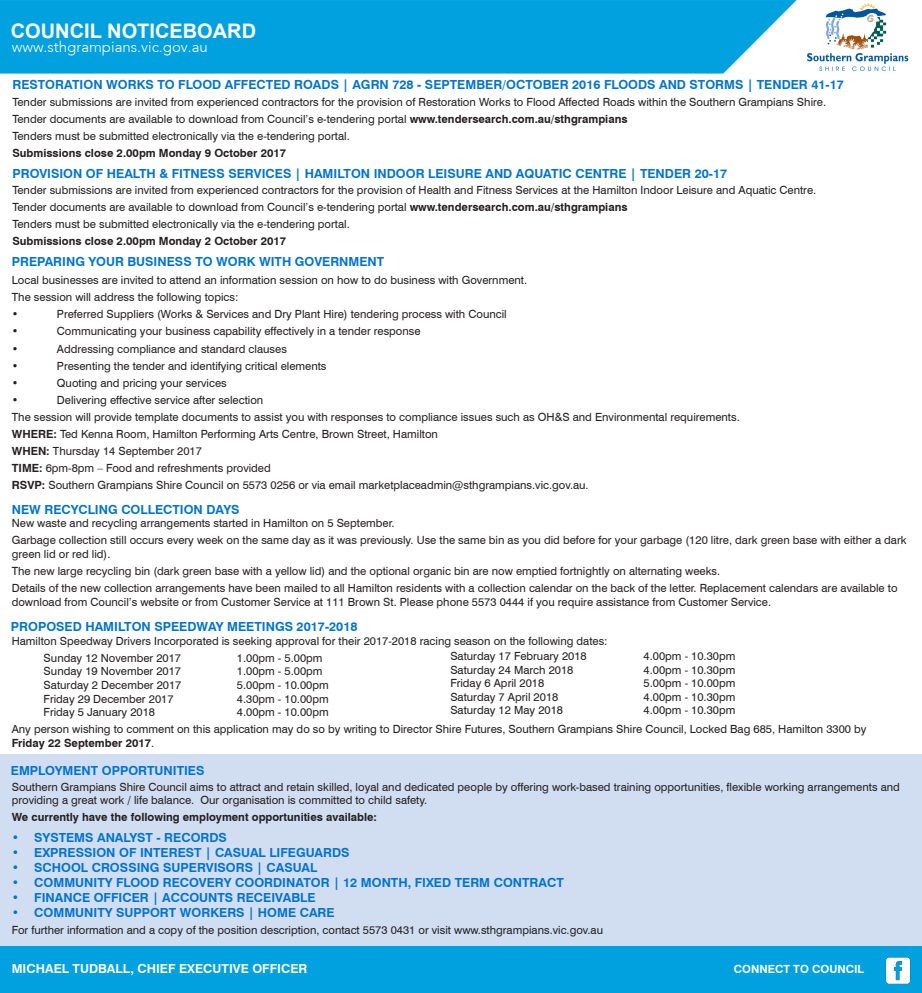
<style>
.page{position:relative;width:922px;height:993px;background:#fff}
.page>*{position:absolute;margin:0;border:0;box-sizing:border-box;transform-origin:0 0}
.t1{font:700 20px "Arial";color:#fff}
.t2{font:300 15px "Avenir";color:#fff}
.t3{font:700 12.5px "Swiss 721 BT";color:#0073cf}
.t4{font:700 12.5px "Swiss 721 BT";color:#fff}
.t5{font:11.25px/13.5px "Swiss 721 BT";color:#231f20}
.t6{font:700 11.25px "Swiss 721 BT";color:#231f20}
.t7{font:700 11.25px "Swiss 721 BT";color:#fff}
.s1{font-weight:700}
</style>
<div class="page">
<div style="left:0;top:945px;width:921px;height:47px;background:#00a1de"></div>
<img style="left:807px;top:3px;width:102px;height:68px">
<div style="left:0;top:0;width:796px;height:74px;background:#00a1de"></div>
<img style="left:885px;top:957px;width:26px;height:27px">
<div style="left:0;top:753px;width:921px;height:192px;background:#d1def1"></div>
<p class="t1" style="left:11px;top:17px;width:247px">COUNCIL NOTICEBOARD</p>
<p class="t2" style="left:12px;top:38px;width:197px">www.sthgrampians.vic.gov.au</p>
<p class="t3" style="left:12px;top:77px;width:832px">RESTORATION WORKS TO FLOOD AFFECTED ROADS | AGRN 728 - SEPTEMBER/OCTOBER 2016 FLOODS AND STORMS | TENDER 41-17</p>
<p class="t5" style="left:12px;top:95px;width:815px">Tender submissions are invited from experienced contractors for the provision of Restoration Works to Flood Affected Roads within the Southern Grampians Shire.</p>
<p class="t5" style="left:12px;top:112px;width:616px">Tender documents are available to download from Council’s e-tendering portal <span class="s1">www.tendersearch.com.au/sthgrampians</span></p>
<p class="t5" style="left:12px;top:129px;width:339px">Tenders must be submitted electronically via the e-tendering portal.</p>
<p class="t6" style="left:12px;top:146px;width:275px">Submissions close 2.00pm Monday 9 October 2017</p>
<p class="t3" style="left:12px;top:166px;width:716px">PROVISION OF HEALTH &amp; FITNESS SERVICES | HAMILTON INDOOR LEISURE AND AQUATIC CENTRE | TENDER 20-17</p>
<p class="t5" style="left:12px;top:183px;width:805px">Tender submissions are invited from experienced contractors for the provision of Health and Fitness Services at the Hamilton Indoor Leisure and Aquatic Centre.</p>
<p class="t5" style="left:12px;top:200px;width:616px">Tender documents are available to download from Council’s e-tendering portal <span class="s1">www.tendersearch.com.au/sthgrampians</span></p>
<p class="t5" style="left:12px;top:217px;width:339px">Tenders must be submitted electronically via the e-tendering portal.</p>
<p class="t6" style="left:12px;top:234px;width:275px">Submissions close 2.00pm Monday 2 October 2017</p>
<p class="t3" style="left:12px;top:254px;width:374px">PREPARING YOUR BUSINESS TO WORK WITH GOVERNMENT</p>
<p class="t5" style="left:12px;top:273px;width:516px">Local businesses are invited to attend an information session on how to do business with Government.</p>
<p class="t5" style="left:12px;top:290px;width:228px">The session will address the following topics:</p>
<p class="t5" style="left:12px;top:307px;width:8px">•</p>
<p class="t5" style="left:57px;top:307px;width:451px">Preferred Suppliers (Works &amp; Services and Dry Plant Hire) tendering process with Council</p>
<p class="t5" style="left:12px;top:324px;width:8px">•</p>
<p class="t5" style="left:57px;top:324px;width:365px">Communicating your business capability effectively in a tender response</p>
<p class="t5" style="left:12px;top:341px;width:8px">•</p>
<p class="t5" style="left:57px;top:341px;width:231px">Addressing compliance and standard clauses</p>
<p class="t5" style="left:12px;top:358px;width:8px">•</p>
<p class="t5" style="left:57px;top:358px;width:271px">Presenting the tender and identifying critical elements</p>
<p class="t5" style="left:12px;top:375px;width:8px">•</p>
<p class="t5" style="left:57px;top:375px;width:171px">Quoting and pricing your services</p>
<p class="t5" style="left:12px;top:392px;width:8px">•</p>
<p class="t5" style="left:57px;top:392px;width:208px">Delivering effective service after selection</p>
<p class="t5" style="left:12px;top:410px;width:729px">The session will provide template documents to assist you with responses to compliance issues such as OH&amp;S and Environmental requirements.</p>
<p class="t5" style="left:12px;top:427px;width:427px"><span class="s1">WHERE:</span> Ted Kenna Room, Hamilton Performing Arts Centre, Brown Street, Hamilton</p>
<p class="t5" style="left:12px;top:444px;width:191px"><span class="s1">WHEN:</span> Thursday 14 September 2017</p>
<p class="t5" style="left:12px;top:461px;width:260px"><span class="s1">TIME:</span> 6pm-8pm – Food and refreshments provided</p>
<p class="t5" style="left:12px;top:478px;width:578px"><span class="s1">RSVP:</span> Southern Grampians Shire Council on 5573 0256 or via email marketplaceadmin@sthgrampians.vic.gov.au.</p>
<p class="t3" style="left:12px;top:501px;width:229px">NEW RECYCLING COLLECTION DAYS</p>
<p class="t5" style="left:12px;top:516px;width:384px">New waste and recycling arrangements started in Hamilton on 5 September.</p>
<p class="t5" style="left:12px;top:533px;width:896px">Garbage collection still occurs every week on the same day as it was previously. Use the same bin as you did before for your garbage (120 litre, dark green base with either a dark green lid or red lid).</p>
<p class="t5" style="left:12px;top:564px;width:709px">The new large recycling bin (dark green base with a yellow lid) and the optional organic bin are now emptied fortnightly on alternating weeks.</p>
<p class="t5" style="left:12px;top:581px;width:887px">Details of the new collection arrangements have been mailed to all Hamilton residents with a collection calendar on the back of the letter. Replacement calendars are available to download from Council’s website or from Customer Service at 111 Brown St. Please phone 5573 0444 if you require assistance from Customer Service.</p>
<p class="t3" style="left:11px;top:618px;width:348px">PROPOSED HAMILTON SPEEDWAY MEETINGS 2017-2018</p>
<p class="t5" style="left:12px;top:634px;width:597px">Hamilton Speedway Drivers Incorporated is seeking approval for their 2017-2018 racing season on the following dates:</p>
<p class="t5" style="left:44px;top:651px;width:139px">Sunday 12 November 2017</p>
<p class="t5" style="left:237px;top:651px;width:87px">1.00pm - 5.00pm</p>
<p class="t5" style="left:44px;top:664px;width:139px">Sunday 19 November 2017</p>
<p class="t5" style="left:237px;top:664px;width:87px">1.00pm - 5.00pm</p>
<p class="t5" style="left:44px;top:678px;width:139px">Saturday 2 December 2017</p>
<p class="t5" style="left:237px;top:678px;width:93px">5.00pm - 10.00pm</p>
<p class="t5" style="left:44px;top:691px;width:131px">Friday 29 December 2017</p>
<p class="t5" style="left:237px;top:691px;width:93px">4.30pm - 10.00pm</p>
<p class="t5" style="left:44px;top:705px;width:113px">Friday 5 January 2018</p>
<p class="t5" style="left:237px;top:705px;width:93px">4.00pm - 10.00pm</p>
<p class="t5" style="left:12px;top:722px;width:856px">Any person wishing to comment on this application may do so by writing to Director Shire Futures, Southern Grampians Shire Council, Locked Bag 685, Hamilton 3300 by<br><span class="s1">Friday 22 September 2017</span>.</p>
<p class="t5" style="left:450px;top:649px;width:138px">Saturday 17 February 2018</p>
<p class="t5" style="left:643px;top:649px;width:93px">4.00pm - 10.30pm</p>
<p class="t5" style="left:450px;top:662px;width:124px">Saturday 24 March 2018</p>
<p class="t5" style="left:643px;top:662px;width:93px">4.00pm - 10.30pm</p>
<p class="t5" style="left:450px;top:676px;width:95px">Friday 6 April 2018</p>
<p class="t5" style="left:643px;top:676px;width:93px">5.00pm - 10.00pm</p>
<p class="t5" style="left:450px;top:689px;width:109px">Saturday 7 April 2018</p>
<p class="t5" style="left:643px;top:689px;width:93px">4.00pm - 10.30pm</p>
<p class="t5" style="left:450px;top:703px;width:114px">Saturday 12 May 2018</p>
<p class="t5" style="left:643px;top:703px;width:93px">4.00pm - 10.30pm</p>
<p class="t3" style="left:11px;top:762px;width:195px">EMPLOYMENT OPPORTUNITIES</p>
<p class="t5" style="left:12px;top:779px;width:889px">Southern Grampians Shire Council aims to attract and retain skilled, loyal and dedicated people by offering work-based training opportunities, flexible working arrangements and providing a great work / life balance. Our organisation is committed to child safety.</p>
<p class="t6" style="left:12px;top:810px;width:367px">We currently have the following employment opportunities available:</p>
<p class="t3" style="left:12px;top:829px;width:217px">• SYSTEMS ANALYST - RECORDS</p>
<p class="t3" style="left:12px;top:844px;width:339px">• EXPRESSION OF INTEREST | CASUAL LIFEGUARDS</p>
<p class="t3" style="left:12px;top:859px;width:307px">• SCHOOL CROSSING SUPERVISORS | CASUAL</p>
<p class="t3" style="left:12px;top:874px;width:553px">• COMMUNITY FLOOD RECOVERY COORDINATOR | 12 MONTH, FIXED TERM CONTRACT</p>
<p class="t3" style="left:12px;top:889px;width:305px">• FINANCE OFFICER | ACCOUNTS RECEIVABLE</p>
<p class="t3" style="left:12px;top:904px;width:324px">• COMMUNITY SUPPORT WORKERS | HOME CARE</p>
<p class="t5" style="left:12px;top:922px;width:592px">For further information and a copy of the position description, contact 5573 0431 or visit www.sthgrampians.vic.gov.au</p>
<p class="t4" style="left:12px;top:960px;width:297px">MICHAEL TUDBALL, CHIEF EXECUTIVE OFFICER</p>
<p class="t7" style="left:733px;top:962px;width:132px">CONNECT TO COUNCIL</p>
</div>
